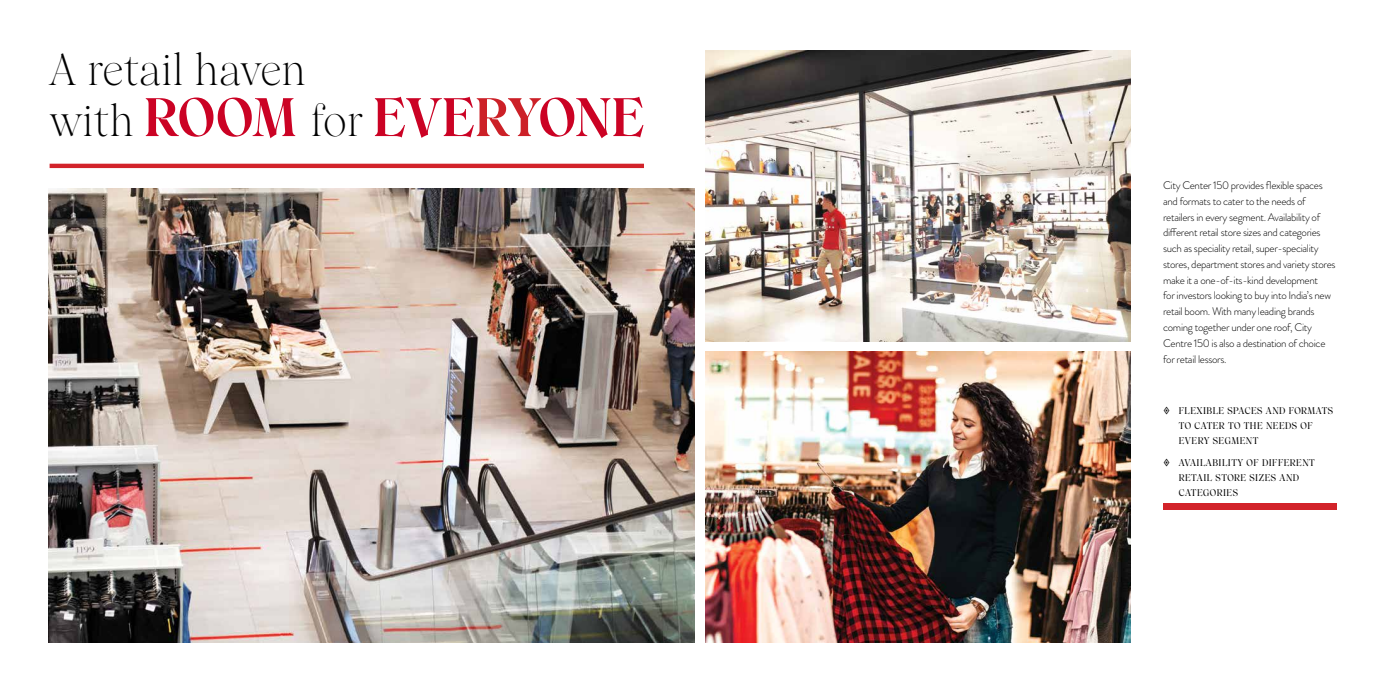
<style>
.page{position:relative;width:1386px;height:693px;background:#fff}
.page>*{position:absolute;margin:0;border:0;box-sizing:border-box;transform-origin:0 0}
.t1{font:700 52.59px "Wulkandisplay";letter-spacing:.005em;color:#cb0224}
.t2{font:300 43.31px "Wulkandisplay";letter-spacing:.01em;color:#000}
.t3{font:300 11.03px/15.8px "Brandon Grotesque";letter-spacing:-.03em;color:#000}
.t4{font:500 9.45px/15px "Wulkandisplay";letter-spacing:.05em;color:#000}
.s1{font-weight:300;font-size:43.31px;color:#000}
.s2{color:#cc2027}
</style>
<div class="page">
<img style="left:49px;top:188px;width:645px;height:455px">
<img style="left:706px;top:50px;width:425px;height:291px">
<img style="left:706px;top:352px;width:425px;height:291px">
<div style="left:1163px;top:503px;width:173px;height:7px;background:#d2232a"></div>
<hr style="left:50px;top:164px;width:594px;height:4px;background:#d2232a">
<h2 class="t2" style="left:50px;top:44px;width:258px">A retail haven</h2>
<h1 class="t1" style="left:50px;top:86px;width:596px"><span class="s1">with</span> ROOM <span class="s1">for</span> EVE<span class="s2">RY</span>ONE</h1>
<p class="t3" style="left:1163px;top:178px;width:174px">City Center 150 provides flexible spaces and formats to cater to the needs of retailers in every segment. Availability of different retail store sizes and categories such as speciality retail, super-speciality stores, department stores and variety stores make it a one-of-its-kind development<br>for investors looking to buy into India’s new retail boom. With many leading brands coming together under one roof, City Centre 150 is also a destination of choice for retail lessors.</p>
<p class="t4" style="left:1179px;top:404px;width:156px">FLEXIBLE SPACES AND FORMATS<br>TO CATER TO THE NEEDS OF<br>EVERY SEGMENT</p>
<p class="t4" style="left:1179px;top:456px;width:138px">AVAILABILITY OF DIFFERENT<br>RETAIL STORE SIZES AND<br>CATEGORIES</p>
</div>
